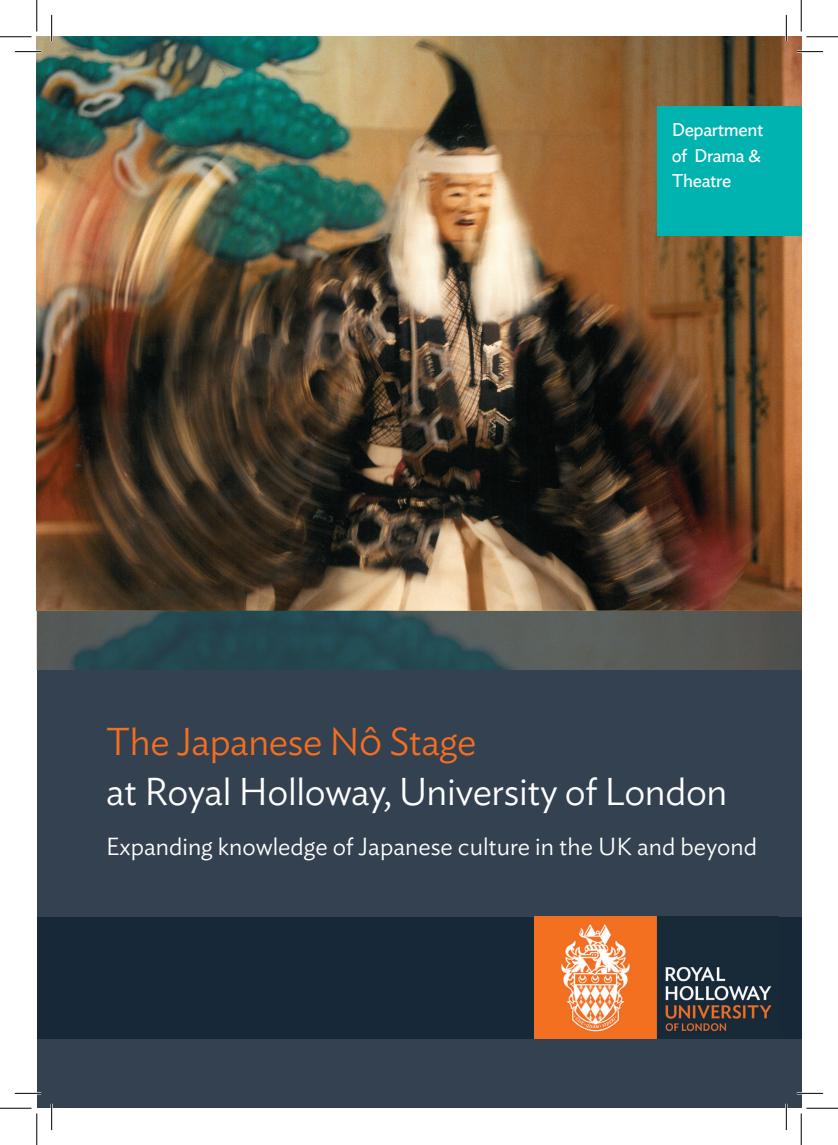
<style>
.page{position:relative;width:838px;height:1145px;background:#fff}
.page>*{position:absolute;margin:0;border:0;box-sizing:border-box;transform-origin:0 0}
.t1{font:300 42px "Ideal Sans";letter-spacing:-.01em;color:#fff}
.t2{font:300 38.5px/50.4px "Ideal Sans";letter-spacing:-.01em;color:#fff}
.t3{font:300 24.5px "Ideal Sans";color:#fff}
.Front_cover_departme{font:18.38px/25.7px "Ideal Sans";letter-spacing:-.02em;color:#fff}
.s1{color:#f36e21}
</style>
<div class="page">
<div style="left:37px;top:484px;width:764px;height:624px;background:#334150"></div>
<div style="left:37px;top:917px;width:764px;height:122px;background:#172938"></div>
<img style="left:535px;top:917px;width:237px;height:122px">
<img style="left:37px;top:37px;width:764px;height:632px">
<div style="left:656px;top:106px;width:145px;height:130px;background:#00b3b0"></div>
<hr style="left:15px;top:51px;width:26px;height:2px;background:#fff">
<hr style="left:796px;top:51px;width:27px;height:2px;background:#fff">
<hr style="left:15px;top:1092px;width:26px;height:2px;background:#fff">
<hr style="left:796px;top:1092px;width:27px;height:2px;background:#fff">
<hr style="left:51px;top:15px;width:2px;height:26px;background:#fff">
<hr style="left:51px;top:1104px;width:2px;height:26px;background:#fff">
<hr style="left:785px;top:15px;width:2px;height:26px;background:#fff">
<hr style="left:785px;top:1104px;width:2px;height:26px;background:#fff">
<svg style="left:15px;top:51px;width:26px;height:1px"></svg>
<svg style="left:796px;top:51px;width:27px;height:1px"></svg>
<svg style="left:15px;top:1093px;width:26px;height:1px"></svg>
<svg style="left:796px;top:1093px;width:27px;height:1px"></svg>
<svg style="left:51px;top:15px;width:1px;height:26px"></svg>
<svg style="left:51px;top:1104px;width:1px;height:26px"></svg>
<svg style="left:786px;top:15px;width:1px;height:26px"></svg>
<svg style="left:786px;top:1104px;width:1px;height:26px"></svg>
<hr style="left:0;top:36px;width:32px;height:1px;background:#000">
<hr style="left:806px;top:36px;width:31px;height:1px;background:#000">
<hr style="left:0;top:1108px;width:32px;height:1px;background:#000">
<hr style="left:806px;top:1108px;width:31px;height:1px;background:#000">
<hr style="left:36px;top:0;width:1px;height:31px;background:#000">
<hr style="left:36px;top:1113px;width:1px;height:32px;background:#000">
<hr style="left:800px;top:0;width:1px;height:31px;background:#000">
<hr style="left:800px;top:1113px;width:1px;height:32px;background:#000">
<p class="Front_cover_departme" style="left:671px;top:115px;width:90px">Name of depa t ent</p>
<p class="Front_cover_departme" style="left:671px;top:115px;width:93px">Department</p>
<p class="Front_cover_departme" style="left:671px;top:141px;width:91px">of Drama &amp;<br>Theatre</p>
<p class="t2" style="left:106px;top:713px;width:622px"><span class="s1">The Japanese NÔ Stage<br></span>at Royal Holloway, University of London</p>
<p class="t3" style="left:106px;top:828px;width:652px">Expanding knowledge of Japanese culture in the UK and beyond</p>
<p class="t1" style="left:106px;top:742px;width:176px"><span class="s1">Main</span> Title</p>
</div>
